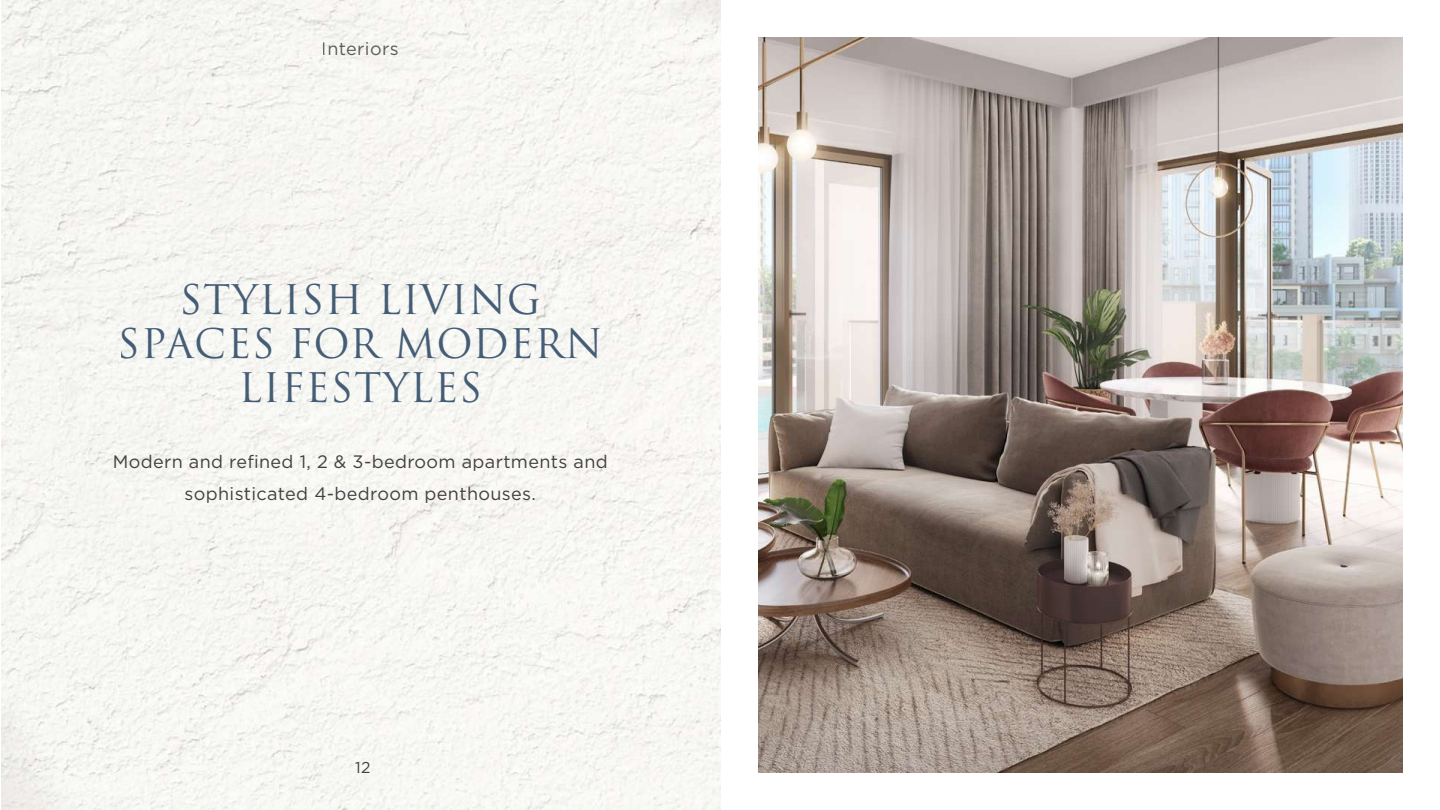
<style>
.page{position:relative;width:1440px;height:810px;background:#fff}
.page>*{position:absolute;margin:0;border:0;box-sizing:border-box;transform-origin:0 0}
.t1{font:39.75px/44.2px "Trajan Pro";letter-spacing:.02em;color:#25415f;text-align:center}
.t2{font:18px/31.5px "Gotham";letter-spacing:.02em;color:#414042;text-align:center}
.t3{font:18px "Gotham";letter-spacing:.02em;color:#404041}
.t4{font:15.75px "Gotham";color:#414042}
</style>
<div class="page">
<img style="left:758px;top:38px;width:645px;height:734px">
<img style="left:1px;top:0;width:719px;height:810px">
<p class="t3" style="left:322px;top:39px;width:78px">Interiors</p>
<h1 class="t1" style="left:118px;top:277px;width:487px">STYLISH LIVING<br>SPACES FOR MODERN<br>LIFESTYLES</h1>
<p class="t2" style="left:113px;top:446px;width:497px">Modern and refined 1, 2 &amp; 3-bedroom apartments and sophisticated 4-bedroom penthouses.</p>
<p class="t4" style="left:355px;top:758px;width:17px">12</p>
</div>
